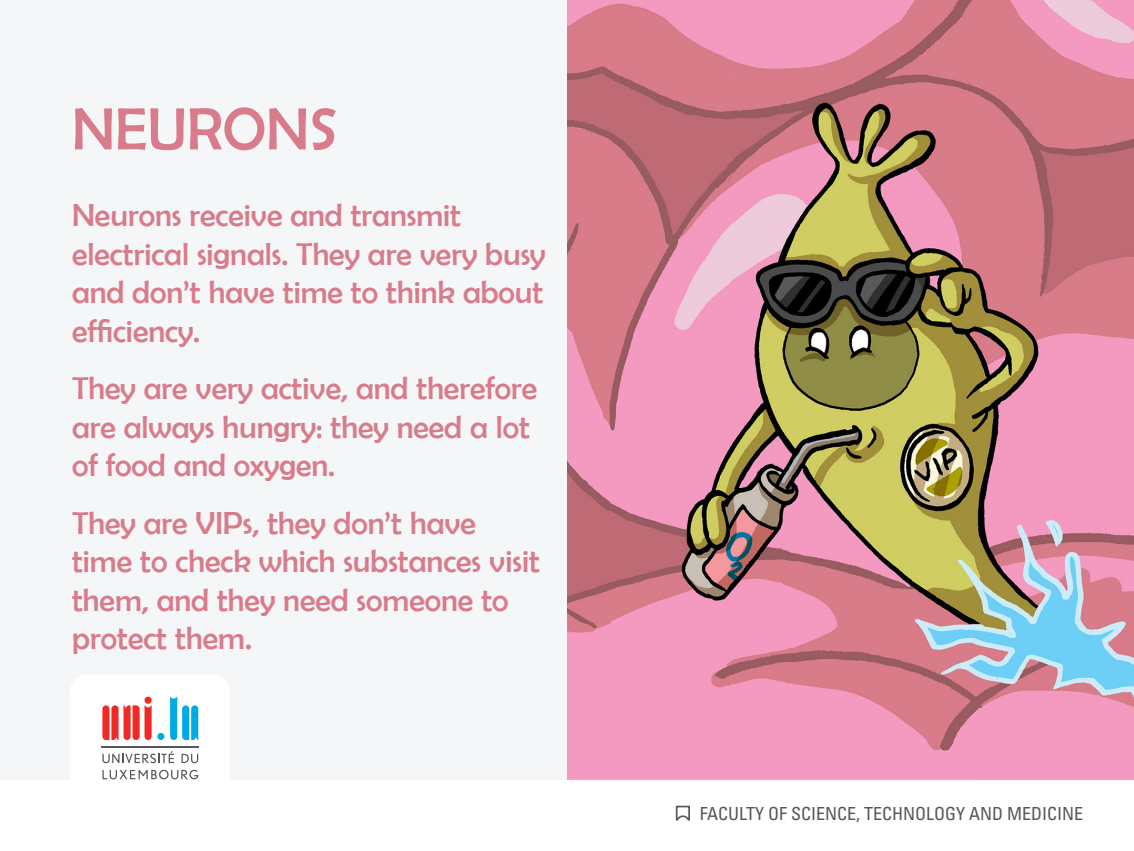
<style>
.page{position:relative;width:1134px;height:851px;background:#fff}
.page>*{position:absolute;margin:0;border:0;box-sizing:border-box;transform-origin:0 0}
.t1{font:60px "Berlin Sans FB";color:#d87b8a}
.t2{font:32px/38.4px "Berlin Sans FB";color:#d87b8a}
.t3{font:condensed 18px "Univers LT Std";color:#57585a}
</style>
<div class="page">
<div style="left:0;top:0;width:567px;height:798px;background:#f4f6f7"></div>
<img style="left:567px;top:0;width:567px;height:674px">
<svg style="left:0;top:674px;width:1134px;height:124px"></svg>
<svg style="left:102px;top:751px;width:72px;height:12px"></svg>
<svg style="left:182px;top:753px;width:16px;height:10px"></svg>
<hr style="left:101px;top:746px;width:98px;height:1px;background:#57585a">
<svg style="left:102px;top:769px;width:96px;height:10px"></svg>
<div style="left:145px;top:696px;width:7px;height:7px;background:#ee2926;border-radius:50%"></div>
<svg style="left:102px;top:705px;width:50px;height:34px"></svg>
<svg style="left:170px;top:696px;width:28px;height:43px"></svg>
<svg style="left:157px;top:732px;width:7px;height:7px"></svg>
<svg style="left:675px;top:805px;width:15px;height:16px"></svg>
<p class="t1" style="left:72px;top:96px;width:267px">NEURONS</p>
<p class="t2" style="left:72px;top:196px;width:475px">Neurons receive and transmit electrical signals. They are very busy and don’t have time to think about efficiency.</p>
<p class="t2" style="left:72px;top:369px;width:467px">They are very active, and therefore are always hungry: they need a lot of food and oxygen.</p>
<p class="t2" style="left:72px;top:503px;width:469px">They are VIPs, they don’t have time to check which substances visit them, and they need someone to protect them.</p>
<p class="t3" style="left:700px;top:801px;width:385px">FACULTY OF SCIENCE, TECHNOLOGY AND MEDICINE</p>
</div>
